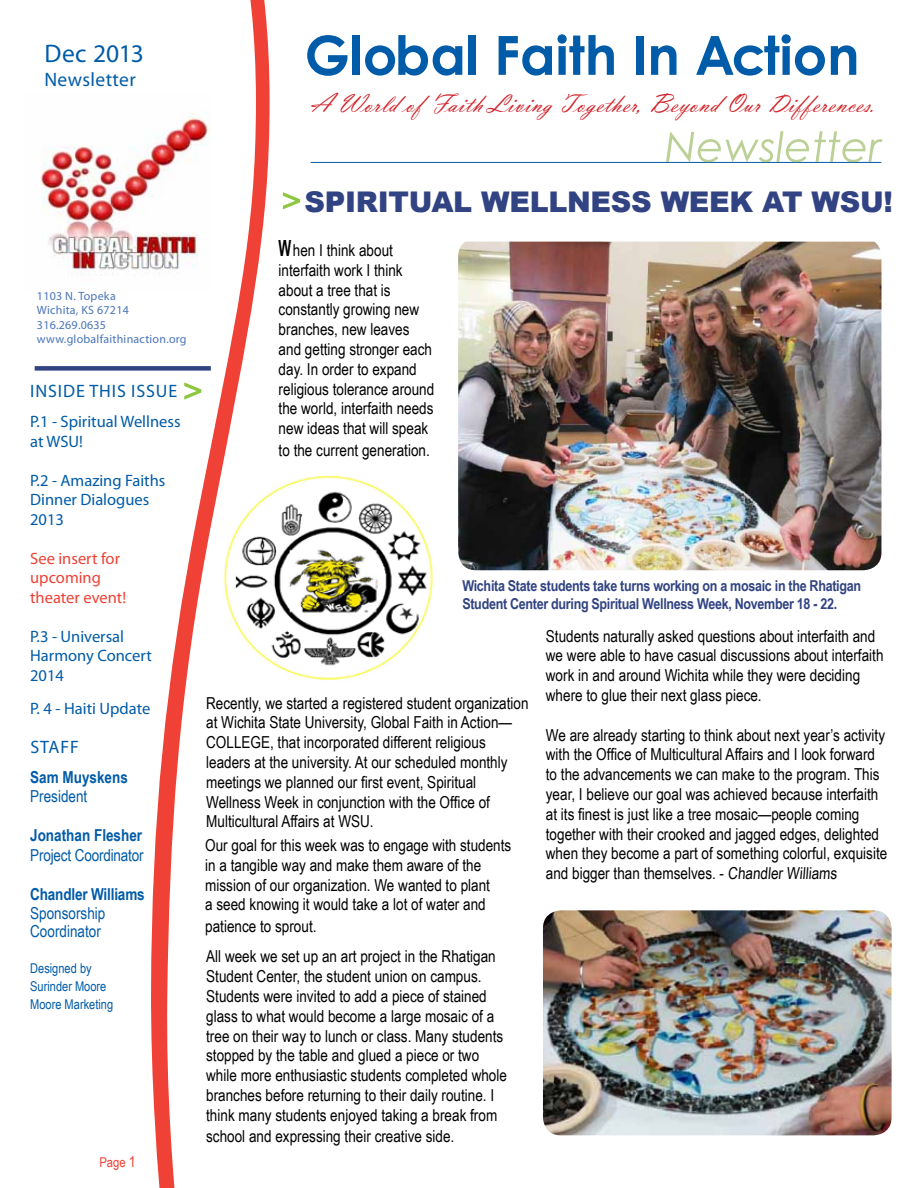
<style>
.page{position:relative;width:918px;height:1188px;background:#fff}
.page>*{position:absolute;margin:0;border:0;box-sizing:border-box;transform-origin:0 0}
.t1{font:700 54px "Century Gothic";color:#005ba8}
.t2{font:900 28.5px "Arial";letter-spacing:-.01em;color:#314382}
.t3{font:27px "Vladimir Script";color:#d2232a}
.t4{font:25.5px "Myriad Pro";letter-spacing:-.01em;color:#005ba8}
.t5{font:19.5px "Myriad Pro";letter-spacing:.02em;color:#005ba8}
.t6{font:18px "Myriad Pro";letter-spacing:.05em;color:#005ba8}
.t7{font:16.5px/19.8px "Arial Narrow";color:#000}
.t8{font:16.5px/19.5px "Myriad Pro";color:#005ba8}
.t9{font:16.5px/18px "Arial Narrow";color:#005ba8}
.t10{font:700 16.5px "Arial Narrow";color:#005ba8}
.t11{font:16.5px/19.5px "Myriad Pro";color:#ef4135}
.t12{font:700 15px/18px "Arial Narrow";letter-spacing:-.02em;color:#314382}
.t13{font:13.5px/18px "Arial Narrow";color:#005ba8}
.t14{font:13.5px "Arial Narrow";color:#ef4135}
.t15{font:12px/14.4px "Myriad Pro";letter-spacing:.02em;color:#4975b8}
.s1{font-size:15px}
.s2{font-weight:700;font-size:22.35px}
</style>
<div class="page">
<img style="left:270px;top:475px;width:163px;height:205px">
<svg style="left:256px;top:0;width:14px;height:663px"></svg>
<svg style="left:151px;top:0;width:105px;height:1188px"></svg>
<hr style="left:311px;top:162px;width:570px;height:1px;background:#005ba8">
<div style="left:35px;top:366px;width:176px;height:5px;background:#314382"></div>
<img style="left:41px;top:95px;width:170px;height:195px">
<svg style="left:666px;top:131px;width:217px;height:31px"></svg>
<svg style="left:283px;top:192px;width:17px;height:17px"></svg>
<img style="left:543px;top:910px;width:349px;height:225px">
<img style="left:458px;top:242px;width:423px;height:328px">
<svg style="left:184px;top:382px;width:17px;height:18px"></svg>
<h3 class="t4" style="left:44px;top:38px;width:101px">Dec 2013</h3>
<p class="t5" style="left:44px;top:67px;width:93px">Newsletter</p>
<h1 class="t1" style="left:305px;top:14px;width:557px">Global Faith In Action</h1>
<h3 class="t3" style="left:311px;top:87px;width:566px">A World of Faith Living Together, Beyond Our Differences.</h3>
<p class="t15" style="left:37px;top:289px;width:151px">1103 N. Topeka<br>Wichita, KS 67214<br>316.269.0635 www.globalfaithinaction.org</p>
<p class="t6" style="left:30px;top:380px;width:118px">inSIDE this issue</p>
<p class="t8" style="left:30px;top:412px;width:152px">P.1 - Spiritual Wellness at WSU!</p>
<p class="t8" style="left:30px;top:470px;width:137px">P.2 - Amazing Faiths<br>Dinner Dialogues<br>2013</p>
<p class="t11" style="left:30px;top:548px;width:97px">See insert for upcoming theater event!</p>
<p class="t8" style="left:30px;top:626px;width:123px">P.3 - Universal<br>Harmony Concert<br>2014</p>
<p class="t8" style="left:30px;top:698px;width:122px">P. 4 - Haiti Update</p>
<p class="t6" style="left:30px;top:736px;width:29px">staff</p>
<p class="t10" style="left:30px;top:764px;width:99px">Sam Muyskens</p>
<p class="t9" style="left:30px;top:787px;width:59px">President</p>
<p class="t10" style="left:30px;top:823px;width:114px">Jonathan Flesher</p>
<p class="t9" style="left:30px;top:845px;width:115px">Project Coordinator</p>
<p class="t10" style="left:30px;top:881px;width:116px">Chandler Williams</p>
<p class="t9" style="left:30px;top:904px;width:77px">Sponsorship<br>Coordinator</p>
<p class="t13" style="left:30px;top:959px;width:85px">Designed by<br>Surinder Moore<br>Moore Marketing</p>
<p class="t14" style="left:99px;top:1152px;width:38px">Page <span class="s1">1</span></p>
<h2 class="t2" style="left:305px;top:181px;width:590px">SPIRITUAL WELLNESS WEEK AT WSU!</h2>
<p class="t7" style="left:279px;top:240px;width:157px"><span class="s2">W</span>hen I think about interfaith work I think about a tree that is constantly growing new branches, new leaves and getting stronger each day. In order to expand religious tolerance around the world, interfaith needs new ideas that will speak</p>
<p class="t7" style="left:279px;top:439px;width:153px">to the current generation.</p>
<p class="t12" style="left:462px;top:576px;width:400px">Wichita State students take turns working on a mosaic in the Rhatigan<br>Student Center during Spiritual Wellness Week, November 18 - 22.</p>
<p class="t7" style="left:206px;top:692px;width:324px">Recently, we started a registered student organization at Wichita State University, Global Faith in Action— COLLEGE, that incorporated different religious leaders at the university. At our scheduled monthly meetings we planned our first event, Spiritual Wellness Week in conjunction with the Office of Multicultural Affairs at WSU.</p>
<p class="t7" style="left:205px;top:835px;width:308px">Our goal for this week was to engage with students in a tangible way and make them aware of the mission of our organization. We wanted to plant<br>a seed knowing it would take a lot of water and</p>
<p class="t7" style="left:205px;top:916px;width:113px">patience to sprout.</p>
<p class="t7" style="left:206px;top:946px;width:302px">All week we set up an art project in the Rhatigan Student Center, the student union on campus.<br>Students were invited to add a piece of stained glass to what would become a large mosaic of a tree on their way to lunch or class. Many students stopped by the table and glued a piece or two while more enthusiastic students completed whole branches before returning to their daily routine. I think many students enjoyed taking a break from</p>
<p class="t7" style="left:206px;top:1126px;width:250px">school and expressing their creative side.</p>
<p class="t7" style="left:546px;top:625px;width:339px">Students naturally asked questions about interfaith and we were able to have casual discussions about interfaith work in and around Wichita while they were deciding where to glue their next glass piece.</p>
<p class="t7" style="left:546px;top:724px;width:343px">We are already starting to think about next year’s activity with the Office of Multicultural Affairs and I look forward to the advancements we can make to the program. This year, I believe our goal was achieved because interfaith at its finest is just like a tree mosaic—people coming together with their crooked and jagged edges, delighted when they become a part of something colorful, exquisite and bigger than themselves. - Chandler Williams</p>
</div>
